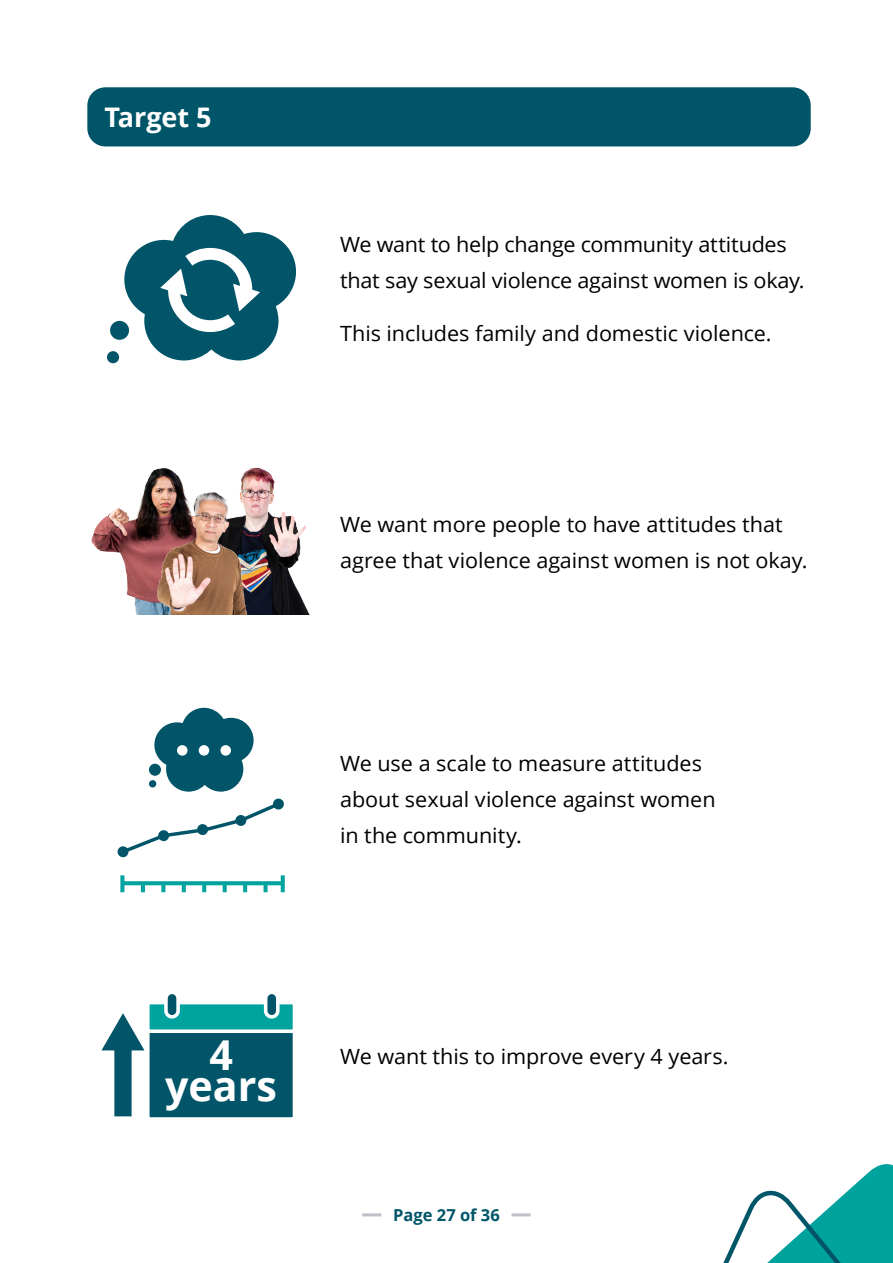
<style>
.page{position:relative;width:893px;height:1263px;background:#fff}
.page>*{position:absolute;margin:0;border:0;box-sizing:border-box;transform-origin:0 0}
.Image{font:700 41.25px "Open Sans";color:#fff}
.Heading_3{font:700 27px "Open Sans";letter-spacing:-.01em;color:#fff}
.Body{font:21px/36px "Open Sans";letter-spacing:-.005em;color:#000}
.t1{font:700 16.5px "Open Sans";color:#005568}
</style>
<div class="page">
<hr style="left:512px;top:1213px;width:19px;height:3px;background:#bfbfc7">
<hr style="left:362px;top:1213px;width:19px;height:3px;background:#bfbfc7">
<svg style="left:723px;top:1164px;width:170px;height:99px"></svg>
<div style="left:87px;top:87px;width:724px;height:59px;background:#005568;border-radius:18px"></div>
<svg style="left:106px;top:350px;width:14px;height:14px"></svg>
<div style="left:105px;top:349px;width:17px;height:17px;border:2px solid #fff;border-radius:50%"></div>
<div style="left:108px;top:319px;width:23px;height:23px;background:#025569;border-radius:50%"></div>
<div style="left:106px;top:317px;width:27px;height:26px;border:4px solid #fff;border-radius:50%"></div>
<svg style="left:119px;top:215px;width:177px;height:149px"></svg>
<img style="left:91px;top:468px;width:74px;height:146px">
<img style="left:165px;top:467px;width:144px;height:147px">
<img style="left:144px;top:491px;width:124px;height:123px">
<svg style="left:117px;top:707px;width:167px;height:151px"></svg>
<div style="left:177px;top:745px;width:11px;height:11px;background:#fff;border-radius:50%"></div>
<div style="left:199px;top:745px;width:10px;height:11px;background:#fff;border-radius:50%"></div>
<div style="left:220px;top:745px;width:11px;height:11px;background:#fff;border-radius:50%"></div>
<svg style="left:124px;top:881px;width:157px;height:4px"></svg>
<svg style="left:120px;top:875px;width:4px;height:17px"></svg>
<svg style="left:281px;top:875px;width:4px;height:17px"></svg>
<svg style="left:141px;top:883px;width:4px;height:9px"></svg>
<svg style="left:161px;top:883px;width:4px;height:9px"></svg>
<svg style="left:182px;top:883px;width:4px;height:9px"></svg>
<svg style="left:202px;top:883px;width:4px;height:9px"></svg>
<svg style="left:223px;top:883px;width:4px;height:9px"></svg>
<svg style="left:243px;top:883px;width:4px;height:9px"></svg>
<svg style="left:264px;top:883px;width:4px;height:9px"></svg>
<svg style="left:101px;top:1013px;width:44px;height:104px"></svg>
<div style="left:148px;top:1002px;width:146px;height:117px;background:#025569"></div>
<div style="left:146px;top:1001px;width:150px;height:120px;border:4px solid #fff"></div>
<div style="left:148px;top:1002px;width:146px;height:29px;background:#00a39e"></div>
<div style="left:146px;top:1001px;width:150px;height:32px;border:4px solid #fff"></div>
<div style="left:166px;top:992px;width:12px;height:25px;background:#025569;border-radius:6px"></div>
<div style="left:164px;top:990px;width:16px;height:28px;border:4px solid #fff;border-radius:6px"></div>
<div style="left:266px;top:992px;width:12px;height:25px;background:#025569;border-radius:6px"></div>
<div style="left:264px;top:990px;width:16px;height:28px;border:4px solid #fff;border-radius:6px"></div>
<h3 class="Heading_3" style="left:104px;top:98px;width:109px">Target 5</h3>
<p class="Body" style="left:340px;top:226px;width:466px">We want to help change community attitudes that say sexual violence against women is okay.</p>
<p class="Body" style="left:340px;top:315px;width:433px">This includes family and domestic violence.</p>
<p class="Body" style="left:340px;top:505px;width:469px">We want more people to have attitudes that agree that violence against women is not okay.</p>
<p class="Body" style="left:340px;top:745px;width:377px">We use a scale to measure attitudes about sexual violence against women in the community.</p>
<p class="Image" style="left:209px;top:1026px;width:25px">4</p>
<p class="Body" style="left:340px;top:1038px;width:390px">We want this to improve every 4 years.</p>
<p class="Image" style="left:165px;top:1056px;width:113px">years</p>
<p class="t1" style="left:393px;top:1203px;width:108px">Page 27 of 36</p>
</div>
